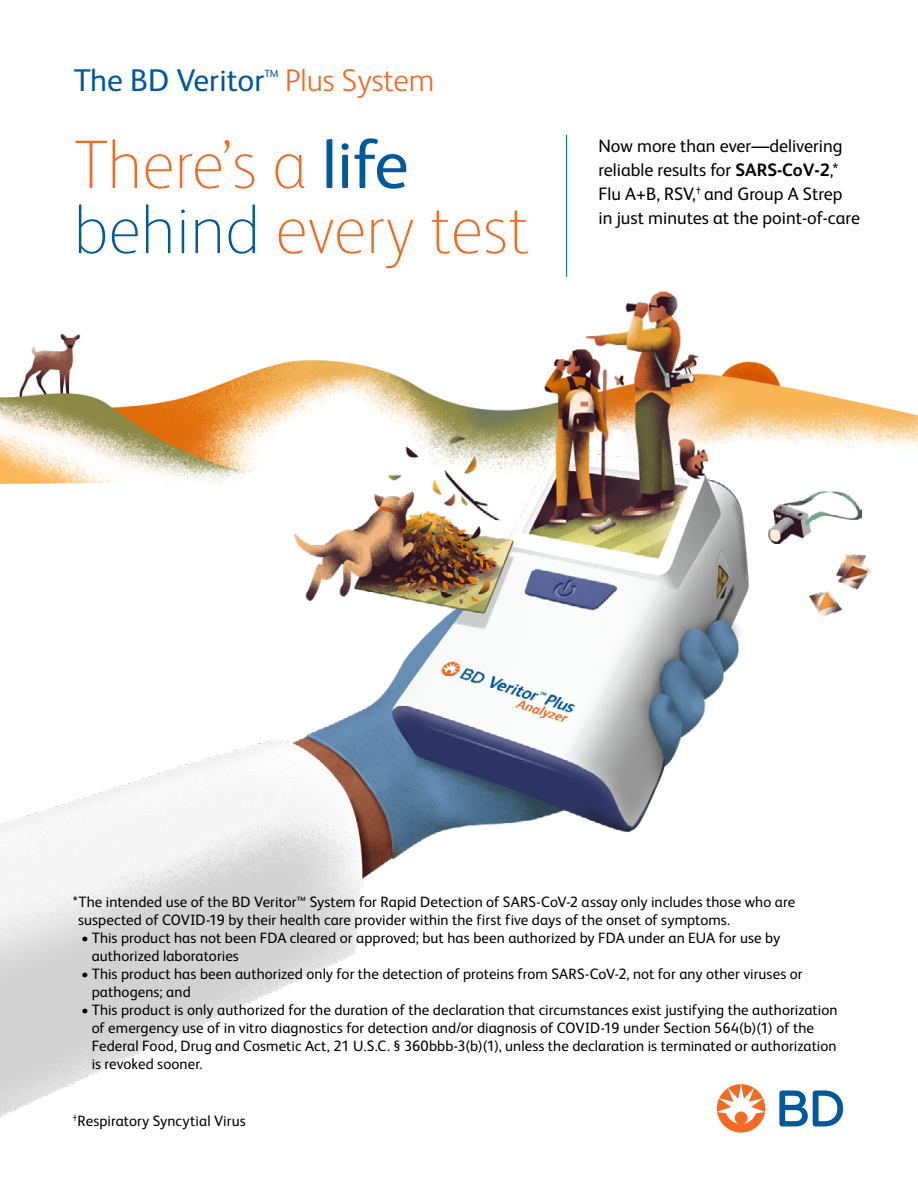
<style>
.page{position:relative;width:918px;height:1188px;background:#fff}
.page>*{position:absolute;margin:0;border:0;box-sizing:border-box;transform-origin:0 0}
.t1{font:100 68.85px/65.1px "FS Albert Pro";color:#f26a24}
.t2{font:31.5px "FS Albert Pro";color:#00589d}
.t3{font:300 31.5px "FS Albert Pro";color:#f26a24}
.t4{font:18px/24px "FS Albert Pro";color:#000}
.t5{font:15px/18px "FS Albert Pro";letter-spacing:.005em;color:#000}
.t6{font:10.5px "FS Albert Pro";color:#00589d}
.s1{font-weight:400;color:#00589d}
.s2{color:#00589d}
.s3{font-weight:700}
</style>
<div class="page">
<img style="left:757px;top:362px;width:161px;height:130px">
<img style="left:0;top:252px;width:757px;height:865px">
<svg style="left:779px;top:1090px;width:64px;height:36px"></svg>
<svg style="left:717px;top:1084px;width:48px;height:49px"></svg>
<img style="left:768px;top:492px;width:94px;height:52px">
<img style="left:809px;top:554px;width:62px;height:62px">
<hr style="left:566px;top:135px;width:1px;height:142px;background:#00589d">
<h2 class="t2" style="left:74px;top:58px;width:192px">The BD Veritor</h2>
<p class="t6" style="left:265px;top:66px;width:16px">TM</p>
<h2 class="t3" style="left:285px;top:59px;width:151px">Plus System</h2>
<h1 class="t1" style="left:74px;top:129px;width:457px">There’s a <span class="s1">life </span><span class="s2">behind</span> every test</h1>
<p class="t4" style="left:598px;top:132px;width:263px">Now more than ever—delivering reliable results for <span class="s3">SARS-CoV-2</span>,* Flu A+B, RSV,<sup>†</sup> and Group A Strep in just minutes at the point-of-care</p>
<p class="t5" style="left:78px;top:892px;width:719px;text-indent:-5px">*The intended use of the BD Veritor™ System for Rapid Detection of SARS-CoV-2 assay only includes those who are suspected of COVID-19 by their health care provider within the first five days of the onset of symptoms.</p>
<p class="t5" style="left:92px;top:928px;width:690px;text-indent:-10px">• This product has not been FDA cleared or approved; but has been authorized by FDA under an EUA for use by authorized laboratories</p>
<p class="t5" style="left:92px;top:964px;width:713px;text-indent:-10px">• This product has been authorized only for the detection of proteins from SARS-CoV-2, not for any other viruses or pathogens; and</p>
<p class="t5" style="left:92px;top:1000px;width:747px;text-indent:-10px">• This product is only authorized for the duration of the declaration that circumstances exist justifying the authorization of emergency use of in vitro diagnostics for detection and/or diagnosis of COVID-19 under Section 564(b)(1) of the Federal Food, Drug and Cosmetic Act, 21 U.S.C. § 360bbb-3(b)(1), unless the declaration is terminated or authorization is revoked sooner.</p>
<p class="t5" style="left:73px;top:1110px;width:174px"><sup>†</sup>Respiratory Syncytial Virus</p>
</div>
